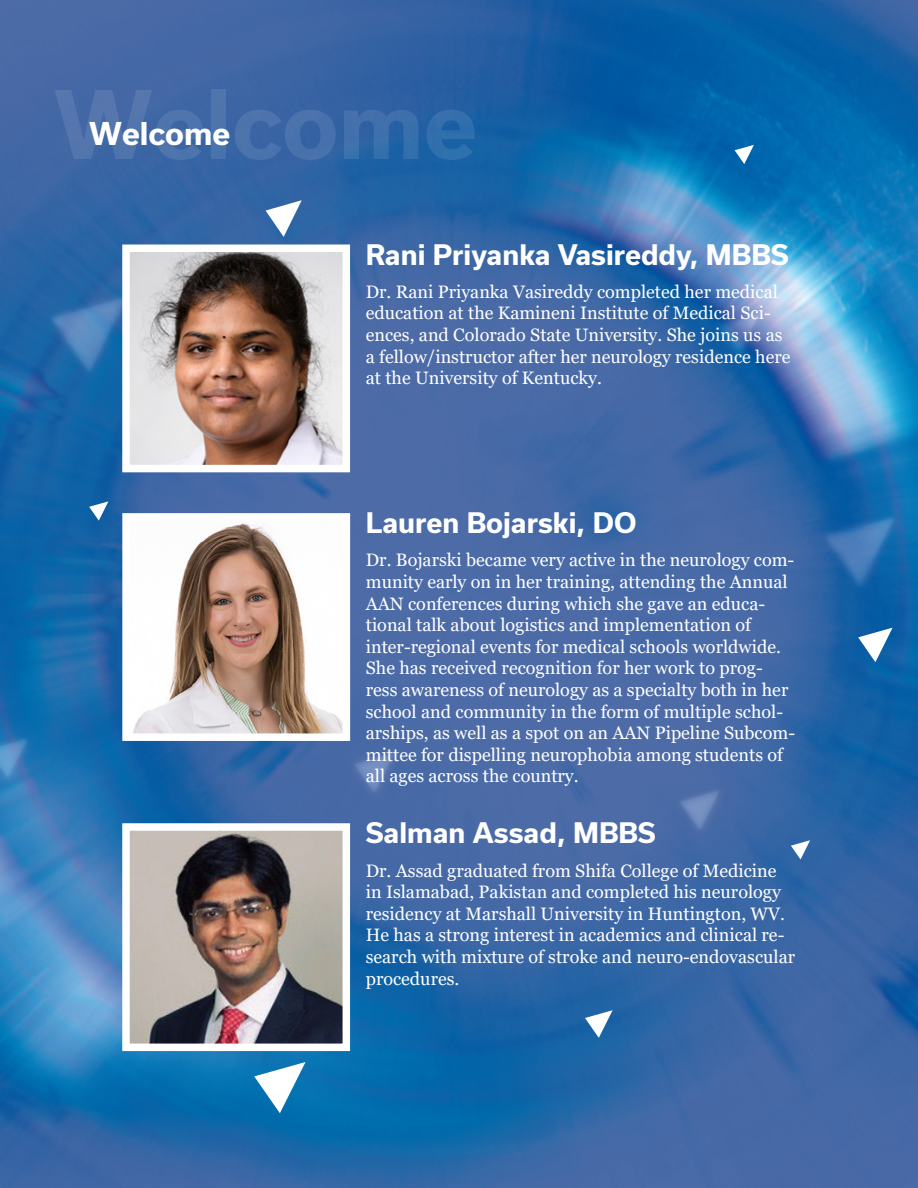
<style>
.page{position:relative;width:918px;height:1188px;background:#fff}
.page>*{position:absolute;margin:0;border:0;box-sizing:border-box;transform-origin:0 0}
.t1{font:700 90px "Usual";color:#fff}
.t2{font:700 30px "Usual";color:#fff}
.t3{font:700 27px "Usual";color:#fff}
.t4{font:18px/21.6px "Georgia";color:#fff}
</style>
<div class="page">
<img style="left:0;top:0;width:918px;height:1188px">
<svg style="left:735px;top:145px;width:19px;height:19px"></svg>
<svg style="left:89px;top:501px;width:19px;height:20px"></svg>
<svg style="left:858px;top:628px;width:35px;height:34px"></svg>
<svg style="left:791px;top:840px;width:19px;height:19px"></svg>
<svg style="left:585px;top:1010px;width:28px;height:28px"></svg>
<svg style="left:254px;top:1062px;width:52px;height:51px"></svg>
<svg style="left:266px;top:200px;width:36px;height:37px"></svg>
<img style="left:131px;top:254px;width:210px;height:209px">
<div style="left:122px;top:245px;width:228px;height:227px;border:8px solid #fff"></div>
<img style="left:131px;top:832px;width:210px;height:210px">
<div style="left:122px;top:823px;width:228px;height:228px;border:8px solid #fff"></div>
<img style="left:131px;top:522px;width:210px;height:210px">
<div style="left:122px;top:513px;width:228px;height:228px;border:8px solid #fff"></div>
<svg style="left:648px;top:782px;width:79px;height:41px;fill:#4b6ba6"></svg>
<h1 class="t1" style="left:54px;top:73px;width:425px">Welcome</h1>
<h2 class="t2" style="left:89px;top:116px;width:143px">Welcome</h2>
<h3 class="t3" style="left:366px;top:239px;width:424px">Rani Priyanka Vasireddy, MBBS</h3>
<p class="t4" style="left:366px;top:281px;width:426px">Dr. Rani Priyanka Vasireddy completed her medical education at the Kamineni Institute of Medical Sci&shy;ences, and Colorado State University. She joins us as a fellow/instructor after her neurology residence here at the University of Kentucky.</p>
<h3 class="t3" style="left:366px;top:508px;width:272px">Lauren Bojarski, DO</h3>
<p class="t4" style="left:366px;top:550px;width:431px">Dr. Bojarski became very active in the neurology com&shy;munity early on in her training, attending the Annual AAN conferences during which she gave an educa&shy;tional talk about logistics and implementation of inter-regional events for medical schools worldwide.<br>She has received recognition for her work to prog&shy;ress awareness of neurology as a specialty both in her school and community in the form of multiple schol&shy;arships, as well as a spot on an AAN Pipeline Subcom&shy;mittee for dispelling neurophobia among students of all ages across the country.</p>
<h3 class="t3" style="left:366px;top:818px;width:292px">Salman Assad, MBBS</h3>
<p class="t4" style="left:366px;top:860px;width:431px">Dr. Assad graduated from Shifa College of Medicine in Islamabad, Pakistan and completed his neurology residency at Marshall University in Huntington, WV.<br>He has a strong interest in academics and clinical re&shy;search with mixture of stroke and neuro-endovascular procedures.</p>
</div>
